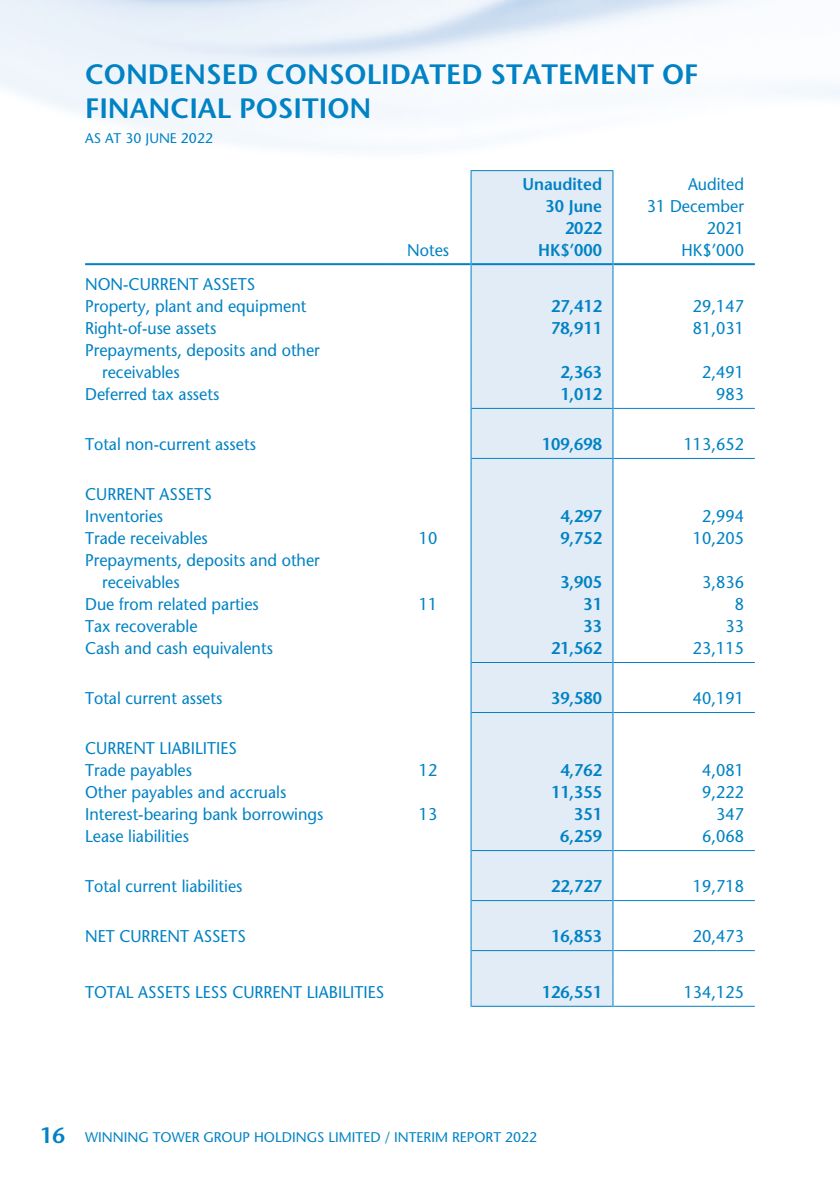
<style>
.page{position:relative;width:840px;height:1191px;background:#fff}
.page>*{position:absolute;margin:0;border:0;box-sizing:border-box;transform-origin:0 0}
.t1{font:600 28px/34px "Stone Sans Std";color:#0082c4}
.t2{font:500 17px/22px "Stone Sans Std";color:#0082c4;scale:.95 1}
.t3{font:600 17px/22px "Stone Sans Std";color:#0082c4;text-align:right;scale:.95 1}
.t4{font:500 14px "Stone Sans Std";color:#0082c4}
.s1{font-weight:600;font-size:22px}
</style>
<div class="page">
<img style="left:0;top:0;width:839px;height:1007px">
<div style="left:471px;top:171px;width:141px;height:834px;background:#e2ecf7"></div>
<svg style="left:470px;top:171px;width:1px;height:22px"></svg>
<hr style="left:470px;top:170px;width:143px;height:1px;background:#0082c4">
<svg style="left:612px;top:171px;width:1px;height:22px"></svg>
<hr style="left:470px;top:193px;width:1px;height:44px;background:#0082c4">
<hr style="left:612px;top:193px;width:1px;height:44px;background:#0082c4">
<svg style="left:470px;top:237px;width:1px;height:100px"></svg>
<hr style="left:470px;top:337px;width:1px;height:44px;background:#0082c4">
<svg style="left:612px;top:237px;width:1px;height:100px"></svg>
<hr style="left:612px;top:337px;width:1px;height:44px;background:#0082c4">
<svg style="left:470px;top:381px;width:1px;height:166px"></svg>
<hr style="left:470px;top:547px;width:1px;height:44px;background:#0082c4">
<svg style="left:612px;top:381px;width:1px;height:166px"></svg>
<hr style="left:612px;top:547px;width:1px;height:44px;background:#0082c4">
<svg style="left:470px;top:591px;width:1px;height:415px"></svg>
<svg style="left:612px;top:591px;width:1px;height:415px"></svg>
<hr style="left:85px;top:263px;width:301px;height:2px;background:#0082c4">
<hr style="left:386px;top:263px;width:84px;height:2px;background:#0082c4">
<hr style="left:471px;top:263px;width:141px;height:2px;background:#0082c4">
<hr style="left:613px;top:263px;width:141px;height:2px;background:#0082c4">
<hr style="left:471px;top:408px;width:141px;height:1px;background:#0082c4">
<hr style="left:613px;top:408px;width:141px;height:1px;background:#0082c4">
<hr style="left:471px;top:458px;width:141px;height:1px;background:#0082c4">
<hr style="left:613px;top:458px;width:141px;height:1px;background:#0082c4">
<hr style="left:471px;top:662px;width:141px;height:1px;background:#0082c4">
<hr style="left:613px;top:662px;width:141px;height:1px;background:#0082c4">
<hr style="left:471px;top:712px;width:141px;height:1px;background:#0082c4">
<hr style="left:613px;top:712px;width:141px;height:1px;background:#0082c4">
<hr style="left:471px;top:850px;width:141px;height:1px;background:#0082c4">
<hr style="left:613px;top:850px;width:141px;height:1px;background:#0082c4">
<hr style="left:471px;top:900px;width:141px;height:1px;background:#0082c4">
<hr style="left:613px;top:900px;width:141px;height:1px;background:#0082c4">
<hr style="left:471px;top:950px;width:141px;height:1px;background:#0082c4">
<hr style="left:613px;top:950px;width:141px;height:1px;background:#0082c4">
<hr style="left:471px;top:1005px;width:141px;height:1px;background:#0082c4">
<hr style="left:613px;top:1005px;width:141px;height:1px;background:#0082c4">
<h1 class="t1" style="left:85px;top:57px;width:614px">CONDENSED CONSOLIDATED STATEMENT OF<br>FINANCIAL POSITION</h1>
<p class="t4" style="left:85px;top:130px;width:129px">AS AT 30 JUNE 2022</p>
<p class="t2" style="left:85px;top:273px;width:234px">NON-CURRENT ASSETS<br>Property, plant and equipment</p>
<p class="t3" style="left:522px;top:173px;width:85px">Unaudited</p>
<p class="t2" style="left:687px;top:173px;width:60px">Audited</p>
<p class="t3" style="left:545px;top:195px;width:61px">30 June<br>2022</p>
<p class="t2" style="left:646px;top:195px;width:104px;text-align:right">31 December<br>2021</p>
<p class="t2" style="left:407px;top:239px;width:46px">Notes</p>
<p class="t3" style="left:537px;top:239px;width:69px">HK$’000</p>
<p class="t2" style="left:681px;top:239px;width:67px">HK$’000</p>
<p class="t3" style="left:550px;top:295px;width:55px">27,412</p>
<p class="t2" style="left:692px;top:295px;width:55px">29,147</p>
<p class="t2" style="left:85px;top:317px;width:140px">Right-of-use assets</p>
<p class="t3" style="left:550px;top:317px;width:55px">78,911</p>
<p class="t2" style="left:692px;top:317px;width:55px">81,031</p>
<p class="t2" style="left:102px;top:339px;width:230px;text-indent:-17px">Prepayments, deposits and other receivables</p>
<p class="t3" style="left:560px;top:361px;width:45px">2,363</p>
<p class="t2" style="left:701px;top:361px;width:45px">2,491</p>
<p class="t2" style="left:85px;top:383px;width:143px">Deferred tax assets</p>
<p class="t3" style="left:560px;top:383px;width:45px">1,012</p>
<p class="t2" style="left:715px;top:383px;width:31px">983</p>
<p class="t2" style="left:85px;top:433px;width:181px">Total non-current assets</p>
<p class="t3" style="left:541px;top:433px;width:65px">109,698</p>
<p class="t2" style="left:683px;top:433px;width:65px">113,652</p>
<p class="t2" style="left:85px;top:483px;width:135px">CURRENT ASSETS<br>Inventories</p>
<p class="t3" style="left:560px;top:505px;width:45px">4,297</p>
<p class="t2" style="left:701px;top:505px;width:45px">2,994</p>
<p class="t2" style="left:85px;top:527px;width:131px">Trade receivables</p>
<p class="t2" style="left:418px;top:527px;width:21px">10</p>
<p class="t3" style="left:560px;top:527px;width:45px">9,752</p>
<p class="t2" style="left:692px;top:527px;width:55px">10,205</p>
<p class="t2" style="left:102px;top:549px;width:230px;text-indent:-17px">Prepayments, deposits and other receivables</p>
<p class="t3" style="left:560px;top:571px;width:45px">3,905</p>
<p class="t2" style="left:701px;top:571px;width:45px">3,836</p>
<p class="t2" style="left:85px;top:593px;width:184px">Due from related parties</p>
<p class="t2" style="left:418px;top:593px;width:21px">11</p>
<p class="t3" style="left:583px;top:593px;width:21px">31</p>
<p class="t2" style="left:734px;top:593px;width:11px">8</p>
<p class="t2" style="left:85px;top:615px;width:120px">Tax recoverable</p>
<p class="t3" style="left:583px;top:615px;width:21px">33</p>
<p class="t2" style="left:725px;top:615px;width:21px">33</p>
<p class="t2" style="left:85px;top:637px;width:199px">Cash and cash equivalents</p>
<p class="t3" style="left:550px;top:637px;width:55px">21,562</p>
<p class="t2" style="left:692px;top:637px;width:55px">23,115</p>
<p class="t2" style="left:85px;top:687px;width:146px">Total current assets</p>
<p class="t3" style="left:550px;top:687px;width:55px">39,580</p>
<p class="t2" style="left:692px;top:687px;width:55px">40,191</p>
<p class="t2" style="left:85px;top:737px;width:161px">CURRENT LIABILITIES<br>Trade payables</p>
<p class="t2" style="left:418px;top:759px;width:21px">12</p>
<p class="t3" style="left:560px;top:759px;width:45px">4,762</p>
<p class="t2" style="left:701px;top:759px;width:45px">4,081</p>
<p class="t2" style="left:85px;top:781px;width:213px">Other payables and accruals</p>
<p class="t3" style="left:550px;top:781px;width:55px">11,355</p>
<p class="t2" style="left:701px;top:781px;width:45px">9,222</p>
<p class="t2" style="left:85px;top:803px;width:252px">Interest-bearing bank borrowings</p>
<p class="t2" style="left:418px;top:803px;width:21px">13</p>
<p class="t3" style="left:574px;top:803px;width:31px">351</p>
<p class="t2" style="left:715px;top:803px;width:31px">347</p>
<p class="t2" style="left:85px;top:825px;width:111px">Lease liabilities</p>
<p class="t3" style="left:560px;top:825px;width:45px">6,259</p>
<p class="t2" style="left:701px;top:825px;width:45px">6,068</p>
<p class="t2" style="left:85px;top:875px;width:167px">Total current liabilities</p>
<p class="t3" style="left:550px;top:875px;width:55px">22,727</p>
<p class="t2" style="left:692px;top:875px;width:55px">19,718</p>
<p class="t2" style="left:85px;top:925px;width:171px">NET CURRENT ASSETS</p>
<p class="t3" style="left:550px;top:925px;width:55px">16,853</p>
<p class="t2" style="left:692px;top:925px;width:55px">20,473</p>
<p class="t2" style="left:85px;top:981px;width:316px">TOTAL ASSETS LESS CURRENT LIABILITIES</p>
<p class="t3" style="left:541px;top:981px;width:65px">126,551</p>
<p class="t2" style="left:683px;top:981px;width:65px">134,125</p>
<p class="t4" style="left:40px;top:1128px;width:498px"><span class="s1">16</span> WINNING TOWER GROUP HOLDINGS LIMITED / INTERIM REPORT 2022</p>
</div>
